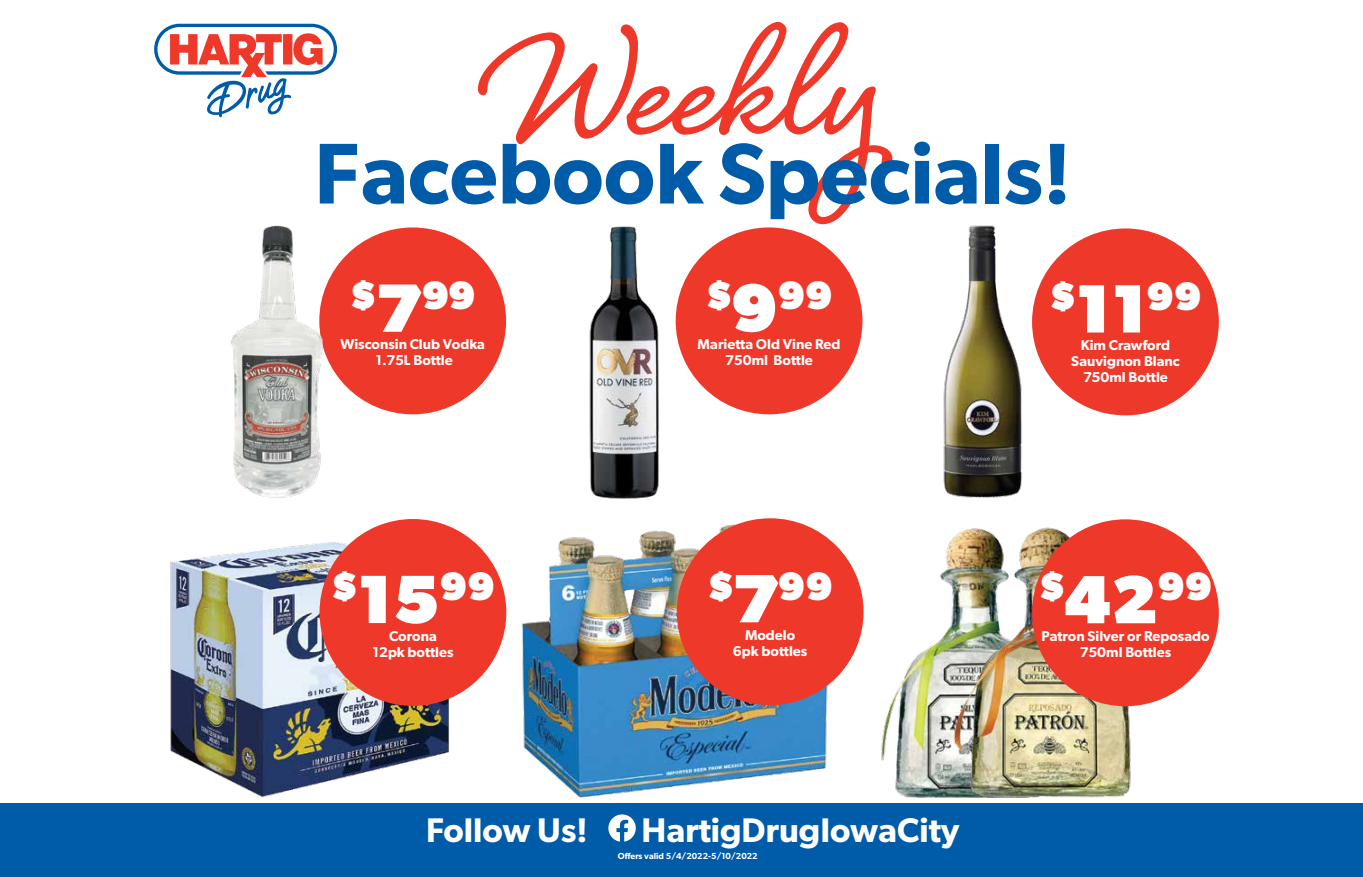
<style>
.page{position:relative;width:1363px;height:877px;background:#fff}
.page>*{position:absolute;margin:0;border:0;box-sizing:border-box;transform-origin:0 0}
.t1{font:198.75px "Shelby";color:#ee3829}
.t2{font:600 86.38px "Gibson";color:#005ba8}
.t3{font:800 39.88px "Gibson";letter-spacing:.005em;color:#fff}
.t4{font:600 34.25px "Gibson";color:#fff}
.t5{font:600 14.25px/15.6px "Gibson";color:#fff;text-align:center}
.t6{font:600 8.75px "Gibson";color:#fff}
.s1{font-size:68.38px}
</style>
<div class="page">
<div style="left:0;top:803px;width:1362px;height:73px;background:#005ba8"></div>
<svg style="left:154px;top:24px;width:183px;height:93px"></svg>
<svg style="left:608px;top:814px;width:28px;height:27px"></svg>
<img style="left:170px;top:526px;width:285px;height:272px">
<div style="left:1032px;top:228px;width:186px;height:187px;background:#ee3829;border-radius:50%"></div>
<div style="left:319px;top:519px;width:187px;height:186px;background:#ee3829;border-radius:50%"></div>
<div style="left:675px;top:227px;width:187px;height:187px;background:#ee3829;border-radius:50%"></div>
<img style="left:589px;top:226px;width:70px;height:270px">
<img style="left:881px;top:542px;width:69px;height:255px">
<img style="left:950px;top:524px;width:193px;height:273px">
<div style="left:319px;top:227px;width:187px;height:187px;background:#ee3829;border-radius:50%"></div>
<img style="left:231px;top:225px;width:113px;height:273px">
<img style="left:943px;top:225px;width:79px;height:273px">
<img style="left:521px;top:496px;width:317px;height:302px">
<div style="left:677px;top:518px;width:186px;height:187px;background:#ee3829;border-radius:50%"></div>
<div style="left:1032px;top:519px;width:186px;height:187px;background:#ee3829;border-radius:50%"></div>
<h1 class="t1" style="left:488px;top:-52px;width:393px">Weekly</h1>
<h2 class="t2" style="left:314px;top:122px;width:758px">Facebook Specials!</h2>
<h3 class="t3" style="left:349px;top:271px;width:128px">$<span class="s1">7</span>99</h3>
<p class="t5" style="left:340px;top:336px;width:146px">Wisconsin Club Vodka<br>1.75L Bottle</p>
<h3 class="t3" style="left:331px;top:562px;width:166px">$<span class="s1">15</span>99</h3>
<p class="t5" style="left:372px;top:627px;width:82px">Corona<br>12pk bottles</p>
<h3 class="t3" style="left:705px;top:271px;width:129px">$<span class="s1">9</span>99</h3>
<p class="t5" style="left:697px;top:336px;width:144px">Marietta Old Vine Red<br>750ml Bottle</p>
<h3 class="t3" style="left:707px;top:562px;width:127px">$<span class="s1">7</span>99</h3>
<p class="t5" style="left:733px;top:627px;width:76px">Modelo<br>6pk bottles</p>
<h3 class="t4" style="left:426px;top:809px;width:163px">Follow Us!</h3>
<h3 class="t4" style="left:641px;top:809px;width:319px">HartigDrugIowaCity</h3>
<p class="t6" style="left:618px;top:850px;width:141px">Offers valid 5/4/2022-5/10/2022</p>
<h3 class="t3" style="left:1049px;top:272px;width:154px">$<span class="s1">11</span>99</h3>
<p class="t5" style="left:1071px;top:337px;width:110px">Kim Crawford<br>Sauvignon Blanc<br>750ml Bottle</p>
<h3 class="t3" style="left:1038px;top:563px;width:175px">$<span class="s1">42</span>99</h3>
<p class="t5" style="left:1041px;top:628px;width:170px">Patron Silver or Reposado<br>750ml Bottles</p>
</div>
